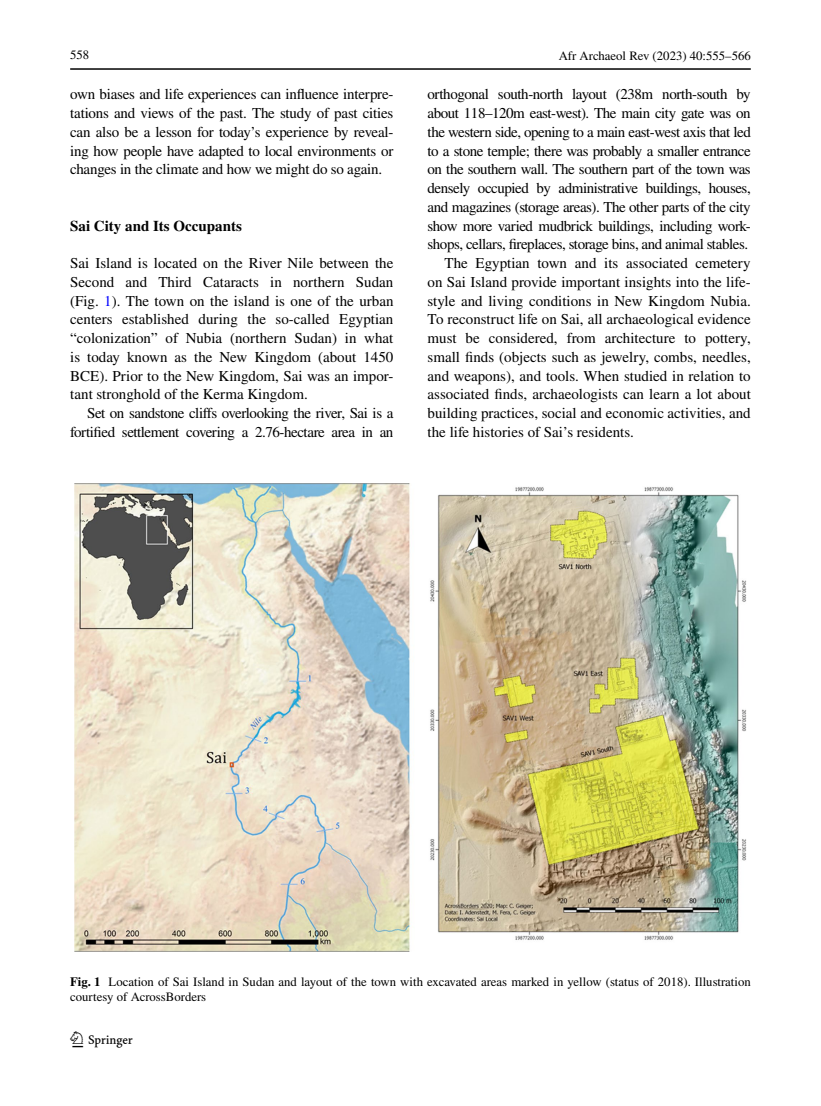
<style>
.page{position:relative;width:821px;height:1106px;background:#fff}
.page>*{position:absolute;margin:0;border:0;box-sizing:border-box;transform-origin:0 0}
.t1{font:22.5px "Springnew Regular 2";color:#000}
.t2{font:15px/18.8px "STIX";letter-spacing:-.015em;color:#000;text-align:justify}
.t3{font:700 15px "STIX";color:#000}
.t4{font:12.75px/15px "STIX";color:#000}
.s1{color:#00f}
.s2{font-weight:700}
</style>
<div class="page">
<hr style="left:70px;top:68px;width:680px;height:2px;background:#000">
<img style="left:74px;top:483px;width:672px;height:468px">
<p class="t4" style="left:70px;top:48px;width:21px">558</p>
<p class="t4" style="left:558px;top:49px;width:193px">Afr Archaeol Rev (2023) 40:555–566</p>
<p class="t2" style="left:70px;top:86px;width:325px">own biases and life experiences can influence interpre&shy;tations and views of the past. The study of past cities can also be a lesson for today’s experience by reveal&shy;ing how people have adapted to local environments or changes in the climate and how we might do so again.</p>
<p class="t3" style="left:70px;top:217px;width:173px">Sai City and Its Occupants</p>
<p class="t2" style="left:70px;top:255px;width:325px">Sai Island is located on the River Nile between the Second and Third Cataracts in northern Sudan (Fig. <span class="s1">1</span>). The town on the island is one of the urban centers established during the so-called Egyptian “colonization” of Nubia (northern Sudan) in what is today known as the New Kingdom (about 1450<br>BCE). Prior to the New Kingdom, Sai was an impor&shy;tant stronghold of the Kerma Kingdom.</p>
<p class="t2" style="left:70px;top:405px;width:325px;text-align:right">Set on sandstone cliffs overlooking the river, Sai is a fortified settlement covering a 2.76-hectare area in an</p>
<p class="t2" style="left:427px;top:86px;width:325px">orthogonal south-north layout (238m north-south by</p>
<p class="t2" style="left:427px;top:105px;width:325px">about 118–120m east-west). The main city gate was on</p>
<p class="t2" style="left:427px;top:123px;width:325px">the western side, opening to a main east-west axis that led</p>
<p class="t2" style="left:427px;top:142px;width:325px">to a stone temple; there was probably a smaller entrance</p>
<p class="t2" style="left:427px;top:161px;width:325px">on the southern wall. The southern part of the town was</p>
<p class="t2" style="left:427px;top:180px;width:325px">densely occupied by administrative buildings, houses,</p>
<p class="t2" style="left:427px;top:198px;width:325px">and magazines (storage areas). The other parts of the city</p>
<p class="t2" style="left:427px;top:217px;width:325px">show more varied mudbrick buildings, including work-</p>
<p class="t2" style="left:427px;top:236px;width:322px">shops, cellars, fireplaces, storage bins, and animal stables.</p>
<p class="t2" style="left:444px;top:255px;width:308px">The Egyptian town and its associated cemetery</p>
<p class="t2" style="left:427px;top:273px;width:325px">on Sai Island provide important insights into the life-</p>
<p class="t2" style="left:427px;top:292px;width:325px">style and living conditions in New Kingdom Nubia.</p>
<p class="t2" style="left:427px;top:311px;width:325px">To reconstruct life on Sai, all archaeological evidence</p>
<p class="t2" style="left:427px;top:330px;width:325px">must be considered, from architecture to pottery,</p>
<p class="t2" style="left:427px;top:348px;width:325px">small finds (objects such as jewelry, combs, needles,</p>
<p class="t2" style="left:427px;top:367px;width:325px">and weapons), and tools. When studied in relation to</p>
<p class="t2" style="left:427px;top:386px;width:325px">associated finds, archaeologists can learn a lot about</p>
<p class="t2" style="left:427px;top:405px;width:325px">building practices, social and economic activities, and</p>
<p class="t2" style="left:427px;top:423px;width:208px">the life histories of Sai’s residents.</p>
<p class="t4" style="left:70px;top:975px;width:682px"><span class="s2">Fig. 1</span> Location of Sai Island in Sudan and layout of the town with excavated areas marked in yellow (status of 2018). Illustration courtesy of AcrossBorders</p>
<h1 class="t1" style="left:72px;top:1031px;width:62px">1 3</h1>
</div>
